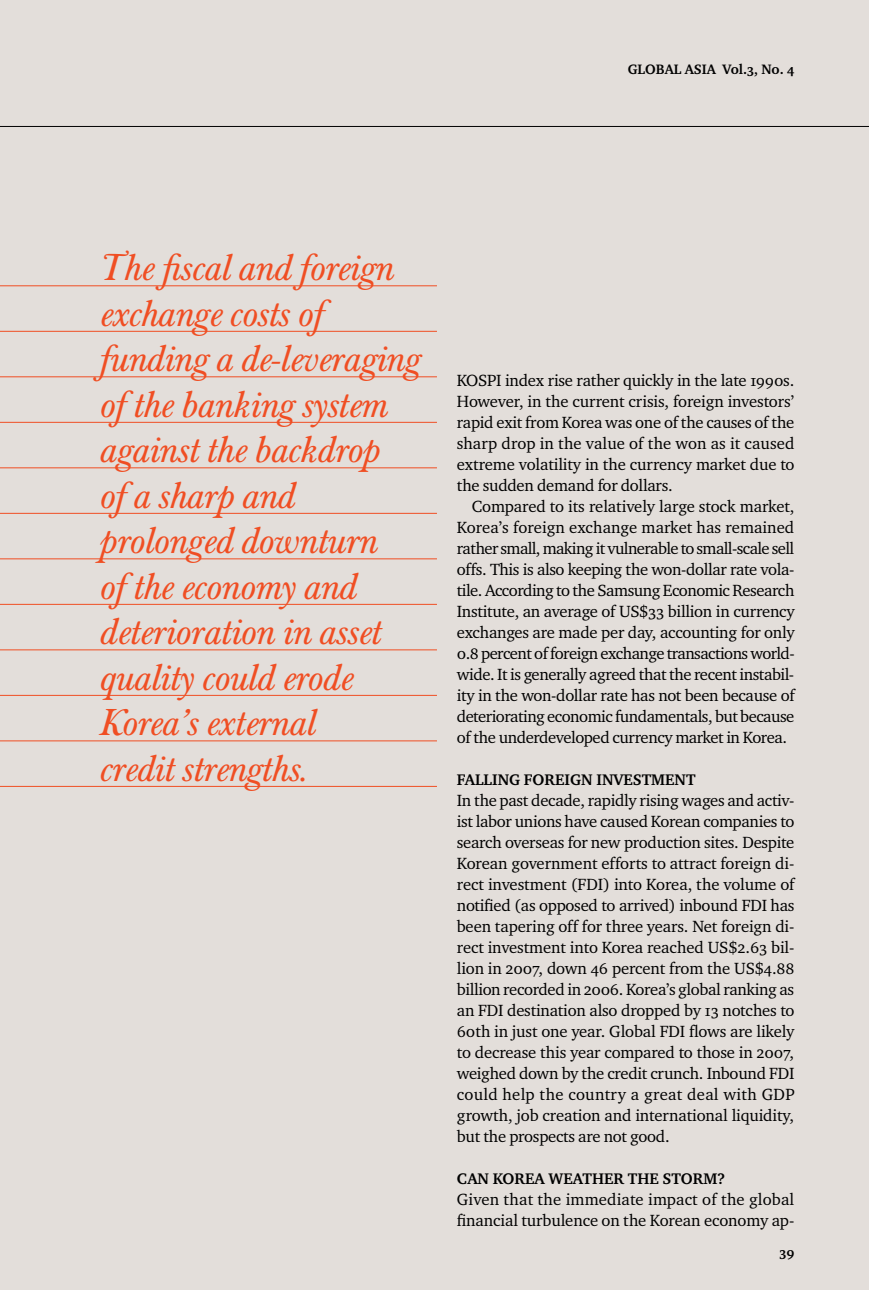
<style>
.page{position:relative;width:869px;height:1290px;background:#fff}
.page>*{position:absolute;margin:0;border:0;box-sizing:border-box;transform-origin:0 0}
.t1{font:italic 36.75px/45.5px "Baskerville Classico";letter-spacing:-.015em;color:#f04e23}
.t2{font:16.62px/21px "Charter ITC Regu OS";letter-spacing:-.015em;color:#000;text-align:justify}
.t3{font:16.62px/21px "Charter ITC Regu OS";letter-spacing:.01em;color:#000}
.t4{font:15.75px "Charter ITC Bold OS";color:#000}
.t5{font:14px "Charter ITC Bold OS";color:#000}
</style>
<div class="page">
<div style="left:0;top:0;width:868px;height:1290px;background:#e3deda"></div>
<hr style="left:0;top:126px;width:868px;height:1px;background:#000">
<hr style="left:0;top:285px;width:437px;height:1px;background:#f04e23">
<hr style="left:0;top:331px;width:437px;height:1px;background:#f04e23">
<hr style="left:0;top:376px;width:437px;height:1px;background:#f04e23">
<hr style="left:0;top:422px;width:437px;height:1px;background:#f04e23">
<hr style="left:0;top:467px;width:437px;height:1px;background:#f04e23">
<hr style="left:0;top:513px;width:437px;height:1px;background:#f04e23">
<hr style="left:0;top:558px;width:437px;height:1px;background:#f04e23">
<hr style="left:0;top:604px;width:437px;height:1px;background:#f04e23">
<hr style="left:0;top:649px;width:437px;height:1px;background:#f04e23">
<hr style="left:0;top:695px;width:437px;height:1px;background:#f04e23">
<hr style="left:0;top:740px;width:437px;height:1px;background:#f04e23">
<hr style="left:0;top:786px;width:437px;height:1px;background:#f04e23">
<p class="t5" style="left:627px;top:61px;width:168px">GLOBAL ASIA VOL.3, NO. 4</p>
<p class="t1" style="left:99px;top:245px;width:322px">The fiscal and foreign exchange costs of funding a de-leveraging of the banking system against the backdrop<br>of a sharp and prolonged downturn<br>of the economy and deterioration in asset quality could erode<br>Korea’s external<br>credit strengths.</p>
<p class="t2" style="left:456px;top:369px;width:339px;text-indent:48px">index rise rather quickly in the late 1990s.<br>However, in the current crisis, foreign investors’ rapid exit from Korea was one of the causes of the sharp drop in the value of the won as it caused extreme volatility in the currency market due to the sudden demand for dollars.</p>
<p class="t2" style="left:456px;top:495px;width:340px;text-indent:15px">Compared to its relatively large stock market, Korea’s foreign exchange market has remained rather small, making it vulnerable to small-scale sell offs. This is also keeping the won-dollar rate vola&shy;tile. According to the Samsung Economic Research Institute, an average of US $33 billion in currency exchanges are made per day, accounting for only 0.8 percent of foreign exchange transactions world&shy;wide. It is generally agreed that the recent instabil&shy;ity in the won-dollar rate has not been because of deteriorating economic fundamentals, but because of the underdeveloped currency market in Korea.</p>
<p class="t4" style="left:456px;top:769px;width:240px">FALLING FOREIGN INVESTMENT</p>
<p class="t2" style="left:456px;top:789px;width:340px">In the past decade, rapidly rising wages and activ&shy;ist labor unions have caused Korean companies to search overseas for new production sites. Despite Korean government efforts to attract foreign di&shy;rect investment (FDI) into Korea, the volume of notified (as opposed to arrived) inbound FDI has been tapering off for three years. Net foreign di&shy;rect investment into Korea reached US $2.63 bil&shy;lion in 2007, down 46 percent from the US $4.88 billion recorded in 2006. Korea’s global ranking as an FDI</p>
<p class="t2" style="left:456px;top:369px;width:19px">KOSPI</p>
<p class="t2" style="left:456px;top:999px;width:339px;text-indent:50px">destination also dropped by 13 notches to<br>60th in just one year. Global FDI</p>
<p class="t2" style="left:456px;top:1020px;width:339px;text-align:left;text-indent:232px">flows are likely to decrease this year compared to those in 2007, weighed down by the credit crunch. Inbound FDI could help the country a great deal with GDP growth, job creation and international liquidity, but the prospects are not good.</p>
<p class="t4" style="left:456px;top:1168px;width:269px">CAN KOREA WEATHER THE STORM?</p>
<p class="t3" style="left:456px;top:1188px;width:339px">Given that the immediate impact of the global financial turbulence on the Korean economy ap-</p>
<p class="t5" style="left:779px;top:1244px;width:17px">39</p>
</div>
